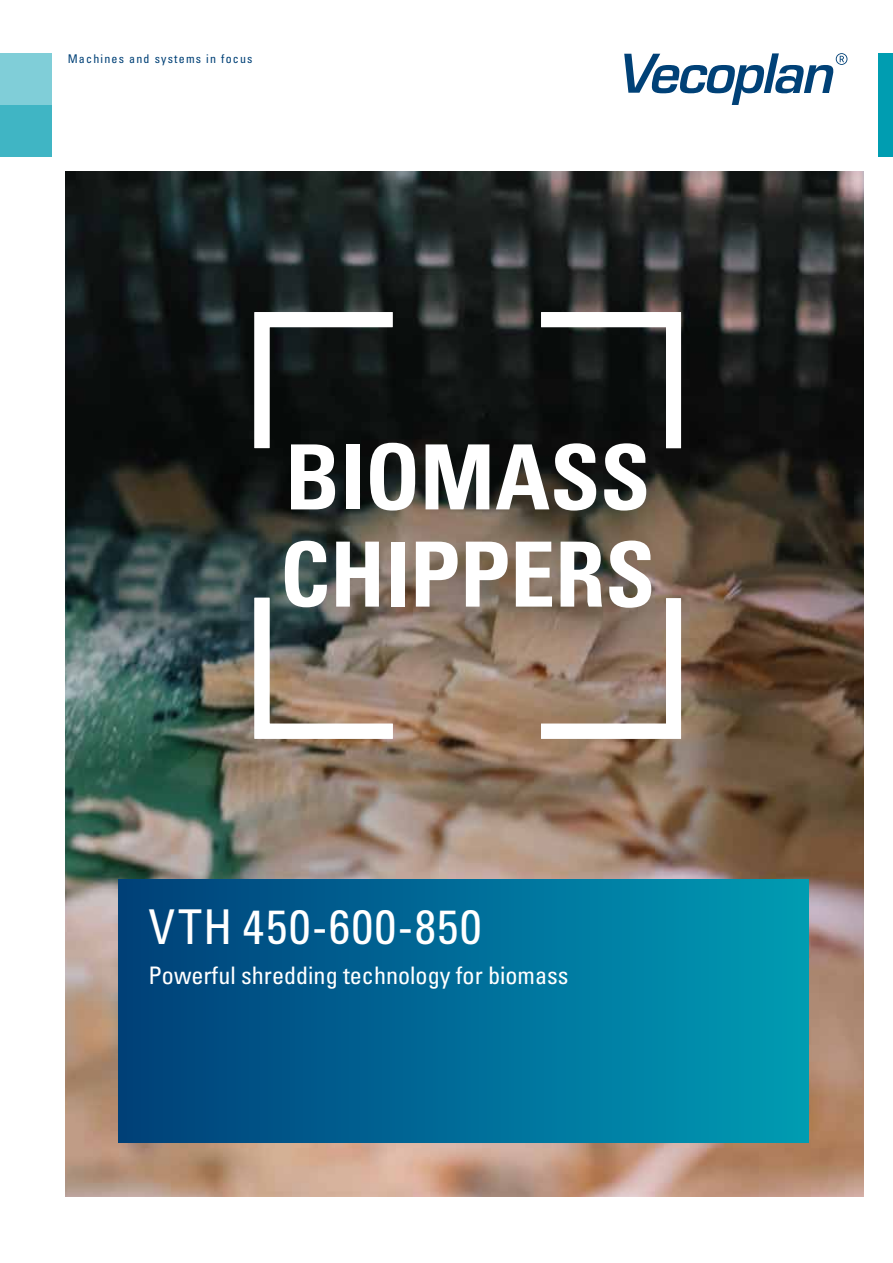
<style>
.page{position:relative;width:893px;height:1263px;background:#fff}
.page>*{position:absolute;margin:0;border:0;box-sizing:border-box;transform-origin:0 0}
.t1{font:700 condensed 90px/97.2px "Univers LT Pro";color:#fff}
.t2{font:condensed 48px "Univers LT Pro";letter-spacing:.035em;color:#fff}
.t3{font:condensed 24.15px "Univers LT Pro";color:#fff}
.t4{font:condensed 12px "Univers LT Pro";letter-spacing:.1em;color:#004177}
</style>
<div class="page">
<img style="left:66px;top:172px;width:797px;height:1024px">
<svg style="left:247px;top:583px;width:161px;height:163px;background:#90867b"></svg>
<svg style="left:247px;top:305px;width:161px;height:158px;background:#333736"></svg>
<svg style="left:526px;top:305px;width:162px;height:158px;background:#313333"></svg>
<svg style="left:526px;top:583px;width:162px;height:163px;background:#9f8a7a"></svg>
<div style="left:119px;top:879px;width:689px;height:264px;background:linear-gradient(to right,#003f7a,#009cb5)"></div>
<svg style="left:624px;top:53px;width:223px;height:52px"></svg>
<div style="left:0;top:105px;width:52px;height:52px;background:#40b5c4"></div>
<div style="left:0;top:53px;width:52px;height:52px;background:#80ced8"></div>
<div style="left:878px;top:53px;width:15px;height:104px;background:#009db1"></div>
<p class="t4" style="left:68px;top:51px;width:186px">Machines and systems in focus</p>
<h1 class="t1" style="left:280px;top:427px;width:377px">BIOMASS<br>CHIPPERS</h1>
<h2 class="t2" style="left:149px;top:896px;width:335px">VTH 450-600-850</h2>
<p class="t3" style="left:149px;top:960px;width:422px">Powerful shredding technology for biomass</p>
</div>
